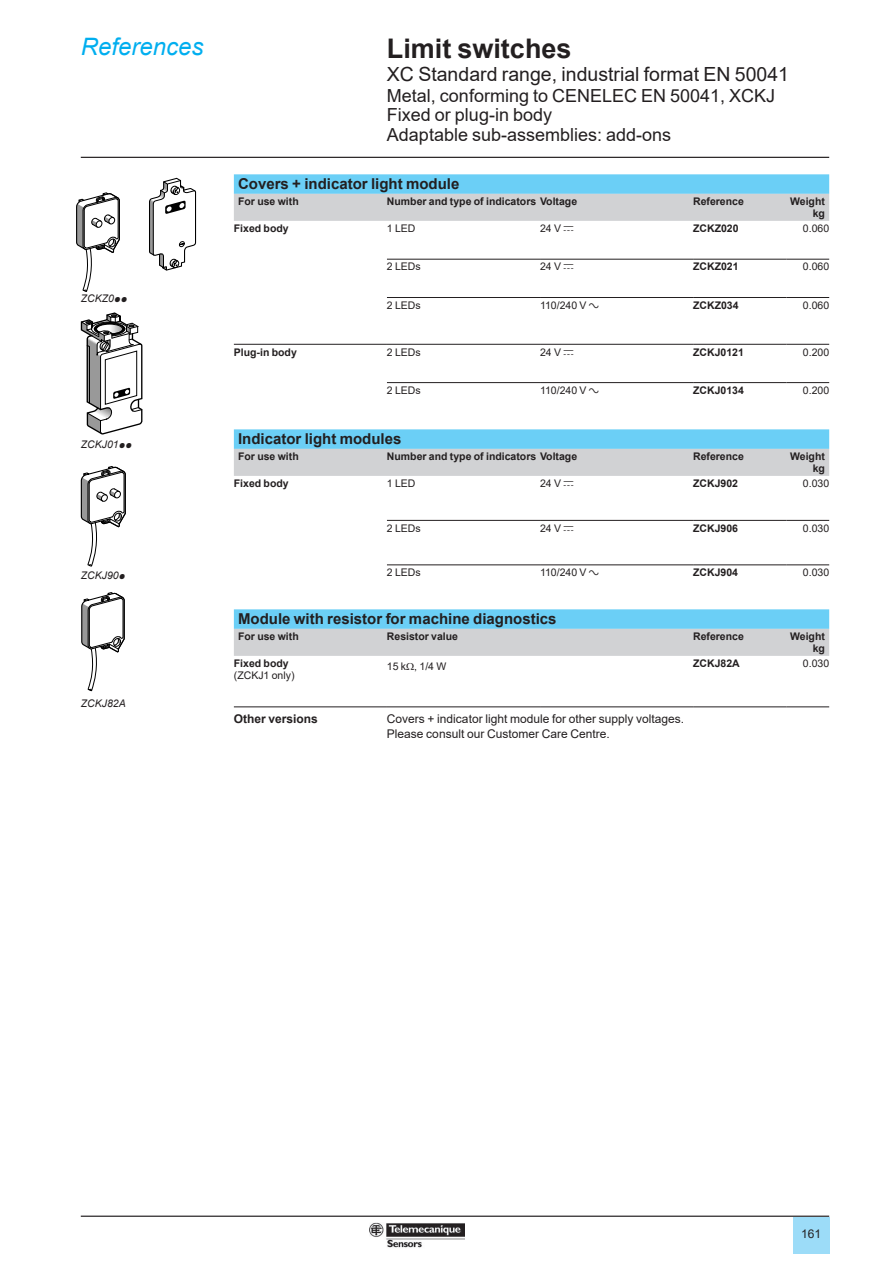
<style>
.page{position:relative;width:893px;height:1263px;background:#fff}
.page>*{position:absolute;margin:0;border:0;box-sizing:border-box;transform-origin:0 0}
.t1{font:700 27px "Arial";color:#231f20}
.t2{font:italic 24px "Arial";color:#00aeef}
.t3{font:19.5px "Arial";color:#231f20}
.t4{font:18px/19.5px "Arial";color:#231f20}
.t5{font:700 15px "Arial";color:#231f20}
.t6{font:12px/14.4px "Arial";color:#231f20}
.t7{font:700 12px "Arial";color:#231f20}
.t8{font:700 10.5px/12px "Arial";color:#231f20;text-align:right}
.t9{font:10.5px "Arial";color:#231f20}
.t10{font:italic 10.5px "Arial";color:#231f20}
.s1{font-family:"Graph Schneider"}
</style>
<div class="page">
<hr style="left:81px;top:157px;width:748px;height:1px;background:#231f20">
<div style="left:793px;top:1217px;width:36px;height:36px;background:#9cdcf8"></div>
<hr style="left:81px;top:1215px;width:748px;height:2px;background:#231f20">
<img style="left:370px;top:1223px;width:94px;height:25px">
<svg style="left:234px;top:174px;width:595px;height:20px;fill:#6bcff6"></svg>
<svg style="left:234px;top:194px;width:595px;height:462px"></svg>
<hr style="left:787px;top:520px;width:42px;height:1px;background:#231f20">
<hr style="left:693px;top:520px;width:94px;height:1px;background:#231f20">
<hr style="left:540px;top:520px;width:153px;height:1px;background:#231f20">
<hr style="left:387px;top:520px;width:153px;height:1px;background:#231f20">
<hr style="left:787px;top:344px;width:42px;height:1px;background:#231f20">
<hr style="left:693px;top:344px;width:94px;height:1px;background:#231f20">
<hr style="left:540px;top:344px;width:153px;height:1px;background:#231f20">
<hr style="left:387px;top:344px;width:153px;height:1px;background:#231f20">
<hr style="left:234px;top:344px;width:153px;height:1px;background:#231f20">
<hr style="left:787px;top:297px;width:42px;height:1px;background:#231f20">
<hr style="left:693px;top:297px;width:94px;height:1px;background:#231f20">
<hr style="left:540px;top:297px;width:153px;height:1px;background:#231f20">
<hr style="left:387px;top:297px;width:153px;height:1px;background:#231f20">
<hr style="left:787px;top:259px;width:42px;height:1px;background:#231f20">
<hr style="left:693px;top:259px;width:94px;height:1px;background:#231f20">
<hr style="left:540px;top:259px;width:153px;height:1px;background:#231f20">
<hr style="left:387px;top:259px;width:153px;height:1px;background:#231f20">
<hr style="left:387px;top:382px;width:153px;height:1px;background:#231f20">
<hr style="left:540px;top:382px;width:153px;height:1px;background:#231f20">
<hr style="left:693px;top:382px;width:94px;height:1px;background:#231f20">
<hr style="left:787px;top:382px;width:42px;height:1px;background:#231f20">
<hr style="left:387px;top:565px;width:153px;height:1px;background:#231f20">
<hr style="left:540px;top:565px;width:153px;height:1px;background:#231f20">
<hr style="left:693px;top:565px;width:94px;height:1px;background:#231f20">
<hr style="left:787px;top:565px;width:42px;height:1px;background:#231f20">
<hr style="left:234px;top:707px;width:153px;height:1px;background:#231f20">
<hr style="left:387px;top:707px;width:153px;height:1px;background:#231f20">
<hr style="left:540px;top:707px;width:153px;height:1px;background:#231f20">
<hr style="left:693px;top:707px;width:94px;height:1px;background:#231f20">
<hr style="left:787px;top:707px;width:42px;height:1px;background:#231f20">
<svg style="left:81px;top:312px;width:61px;height:122px"></svg>
<svg style="left:81px;top:592px;width:44px;height:99px"></svg>
<svg style="left:81px;top:466px;width:45px;height:100px"></svg>
<svg style="left:149px;top:178px;width:47px;height:93px"></svg>
<svg style="left:76px;top:192px;width:44px;height:100px"></svg>
<h2 class="t2" style="left:81px;top:31px;width:124px">References</h2>
<p class="t10" style="left:81px;top:292px;width:48px">ZCKZ0<span class="s1">pp</span></p>
<p class="t10" style="left:81px;top:438px;width:53px">ZCKJ01<span class="s1">pp</span></p>
<p class="t10" style="left:81px;top:569px;width:46px">ZCKJ90<span class="s1">p</span></p>
<p class="t10" style="left:81px;top:696px;width:46px">ZCKJ82A</p>
<h1 class="t1" style="left:387px;top:29px;width:186px">Limit switches</h1>
<h3 class="t3" style="left:387px;top:61px;width:404px">XC Standard range, industrial format EN 50041</h3>
<h3 class="t4" style="left:387px;top:85px;width:390px">Metal, conforming to CENELEC EN 50041, XCKJ<br>Fixed or plug-in body<br>Adaptable sub-assemblies: add-ons</h3>
<h3 class="t5" style="left:238px;top:173px;width:223px">Covers + indicator light module</h3>
<p class="t8" style="left:238px;top:196px;width:62px">For use with</p>
<p class="t8" style="left:387px;top:196px;width:192px">Number and type of indicators Voltage</p>
<p class="t8" style="left:693px;top:196px;width:52px">Reference</p>
<p class="t8" style="left:790px;top:196px;width:36px">Weight kg</p>
<p class="t8" style="left:234px;top:223px;width:56px">Fixed body</p>
<p class="t9" style="left:387px;top:221px;width:30px">1 LED</p>
<p class="t9" style="left:540px;top:221px;width:35px">24 V <span class="s1">c</span></p>
<p class="t8" style="left:693px;top:223px;width:47px">ZCKZ020</p>
<p class="t9" style="left:803px;top:221px;width:28px">0.060</p>
<p class="t9" style="left:387px;top:259px;width:35px">2 LEDs</p>
<p class="t9" style="left:540px;top:259px;width:35px">24 V <span class="s1">c</span></p>
<p class="t8" style="left:693px;top:261px;width:47px">ZCKZ021</p>
<p class="t9" style="left:803px;top:259px;width:28px">0.060</p>
<p class="t9" style="left:387px;top:298px;width:35px">2 LEDs</p>
<p class="t9" style="left:540px;top:298px;width:61px">110/240 V <span class="s1">a</span></p>
<p class="t8" style="left:693px;top:299px;width:47px">ZCKZ034</p>
<p class="t9" style="left:803px;top:298px;width:28px">0.060</p>
<p class="t8" style="left:234px;top:346px;width:64px">Plug-in body</p>
<p class="t9" style="left:387px;top:345px;width:35px">2 LEDs</p>
<p class="t9" style="left:540px;top:345px;width:35px">24 V <span class="s1">c</span></p>
<p class="t8" style="left:693px;top:346px;width:52px">ZCKJ0121</p>
<p class="t9" style="left:803px;top:345px;width:28px">0.200</p>
<p class="t9" style="left:387px;top:383px;width:35px">2 LEDs</p>
<p class="t9" style="left:540px;top:383px;width:61px">110/240 V <span class="s1">a</span></p>
<p class="t8" style="left:693px;top:384px;width:52px">ZCKJ0134</p>
<p class="t9" style="left:803px;top:383px;width:28px">0.200</p>
<h3 class="t5" style="left:238px;top:428px;width:165px">Indicator light modules</h3>
<p class="t8" style="left:238px;top:451px;width:62px">For use with</p>
<p class="t8" style="left:387px;top:451px;width:192px">Number and type of indicators Voltage</p>
<p class="t8" style="left:693px;top:451px;width:52px">Reference</p>
<p class="t8" style="left:790px;top:451px;width:36px">Weight kg</p>
<p class="t8" style="left:234px;top:478px;width:56px">Fixed body</p>
<p class="t9" style="left:387px;top:476px;width:30px">1 LED</p>
<p class="t9" style="left:540px;top:476px;width:35px">24 V <span class="s1">c</span></p>
<p class="t8" style="left:693px;top:478px;width:46px">ZCKJ902</p>
<p class="t9" style="left:803px;top:476px;width:28px">0.030</p>
<p class="t9" style="left:387px;top:521px;width:35px">2 LEDs</p>
<p class="t9" style="left:540px;top:521px;width:35px">24 V <span class="s1">c</span></p>
<p class="t8" style="left:693px;top:522px;width:46px">ZCKJ906</p>
<p class="t9" style="left:803px;top:521px;width:28px">0.030</p>
<p class="t9" style="left:387px;top:565px;width:35px">2 LEDs</p>
<p class="t9" style="left:540px;top:565px;width:61px">110/240 V <span class="s1">a</span></p>
<p class="t8" style="left:693px;top:566px;width:46px">ZCKJ904</p>
<p class="t9" style="left:803px;top:565px;width:28px">0.030</p>
<h3 class="t5" style="left:238px;top:608px;width:320px">Module with resistor for machine diagnostics</h3>
<p class="t8" style="left:238px;top:630px;width:62px">For use with</p>
<p class="t8" style="left:387px;top:630px;width:73px">Resistor value</p>
<p class="t8" style="left:693px;top:630px;width:52px">Reference</p>
<p class="t8" style="left:790px;top:630px;width:36px">Weight kg</p>
<p class="t8" style="left:234px;top:657px;width:56px">Fixed body</p>
<p class="t9" style="left:234px;top:668px;width:62px">(ZCKJ1 only)</p>
<p class="t9" style="left:387px;top:659px;width:61px">15 k , 1/4 W</p>
<p class="t8" style="left:693px;top:657px;width:48px">ZCKJ82A</p>
<p class="t9" style="left:803px;top:656px;width:28px">0.030</p>
<p class="t7" style="left:234px;top:710px;width:86px">Other versions</p>
<p class="t6" style="left:387px;top:712px;width:299px">Covers + indicator light module for other supply voltages.<br>Please consult our Customer Care Centre.</p>
<p class="t6" style="left:801px;top:1226px;width:22px">161</p>
</div>
